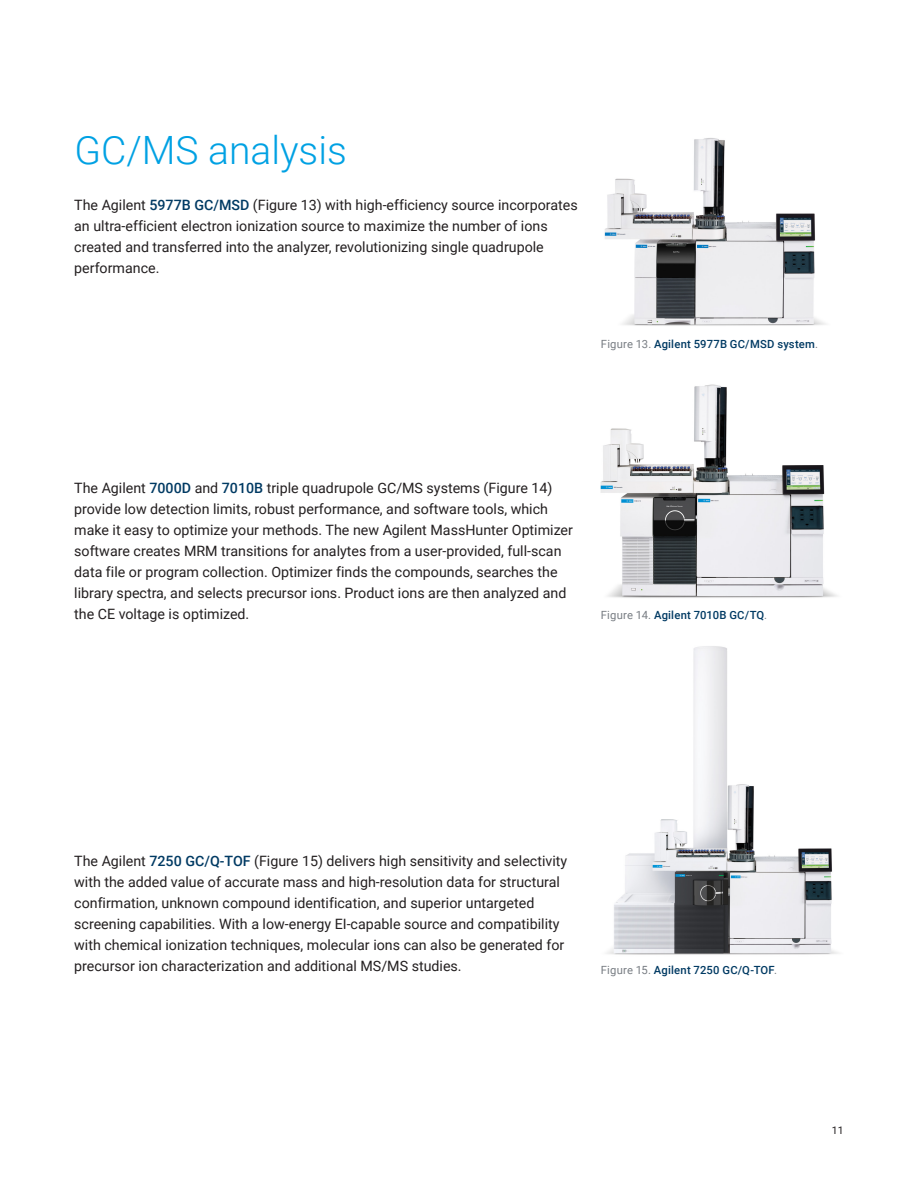
<style>
.page{position:relative;width:918px;height:1188px;background:#fff}
.page>*{position:absolute;margin:0;border:0;box-sizing:border-box;transform-origin:0 0}
.BROCHURE_headline_bl{font:300 39px "Roboto";color:#00a1e3}
.BROCHURE_text_black{font:14.25px/21px "Roboto";color:#231f20}
.BROCHURE_caption_gra{font:500 11.25px "Roboto";letter-spacing:.02em;color:#003a63}
.t1{font:10.5px "Roboto";color:#231f20}
.s1{font-weight:500;color:#003a63}
.s2{font-weight:400;color:#787d83}
</style>
<div class="page">
<img style="left:604px;top:138px;width:222px;height:188px">
<img style="left:601px;top:384px;width:236px;height:214px">
<img style="left:606px;top:646px;width:232px;height:309px">
<p class="BROCHURE_headline_bl" style="left:74px;top:123px;width:274px">GC/MS analysis</p>
<p class="BROCHURE_text_black" style="left:74px;top:194px;width:505px">The Agilent <span class="s1">5977B GC/MSD</span> (Figure 13) with high-efficiency source incorporates an ultra-efficient electron ionization source to maximize the number of ions created and transferred into the analyzer, revolutionizing single quadrupole performance.</p>
<p class="BROCHURE_caption_gra" style="left:601px;top:336px;width:219px"><span class="s2">Figure 13.</span> Agilent 5977B GC/MSD system<span class="s2">.</span></p>
<p class="BROCHURE_text_black" style="left:74px;top:477px;width:500px">The Agilent <span class="s1">7000D</span> and <span class="s1">7010B</span> triple quadrupole GC/MS systems (Figure 14) provide low detection limits, robust performance, and software tools, which make it easy to optimize your methods. The new Agilent MassHunter Optimizer software creates MRM transitions for analytes from a user-provided, full-scan data file or program collection. Optimizer finds the compounds, searches the library spectra, and selects precursor ions. Product ions are then analyzed and the CE voltage is optimized.</p>
<p class="BROCHURE_caption_gra" style="left:601px;top:608px;width:168px"><span class="s2">Figure 14.</span> Agilent 7010B GC/TQ<span class="s2">.</span></p>
<p class="BROCHURE_text_black" style="left:74px;top:850px;width:494px">The Agilent <span class="s1">7250 GC/Q-TOF</span> (Figure 15) delivers high sensitivity and selectivity with the added value of accurate mass and high-resolution data for structural confirmation, unknown compound identification, and superior untargeted screening capabilities. With a low-energy EI-capable source and compatibility with chemical ionization techniques, molecular ions can also be generated for precursor ion characterization and additional MS/MS studies.</p>
<p class="BROCHURE_caption_gra" style="left:601px;top:962px;width:178px"><span class="s2">Figure 15.</span> Agilent 7250 GC/Q-TOF<span class="s2">.</span></p>
<p class="t1" style="left:832px;top:1123px;width:13px">11</p>
</div>
